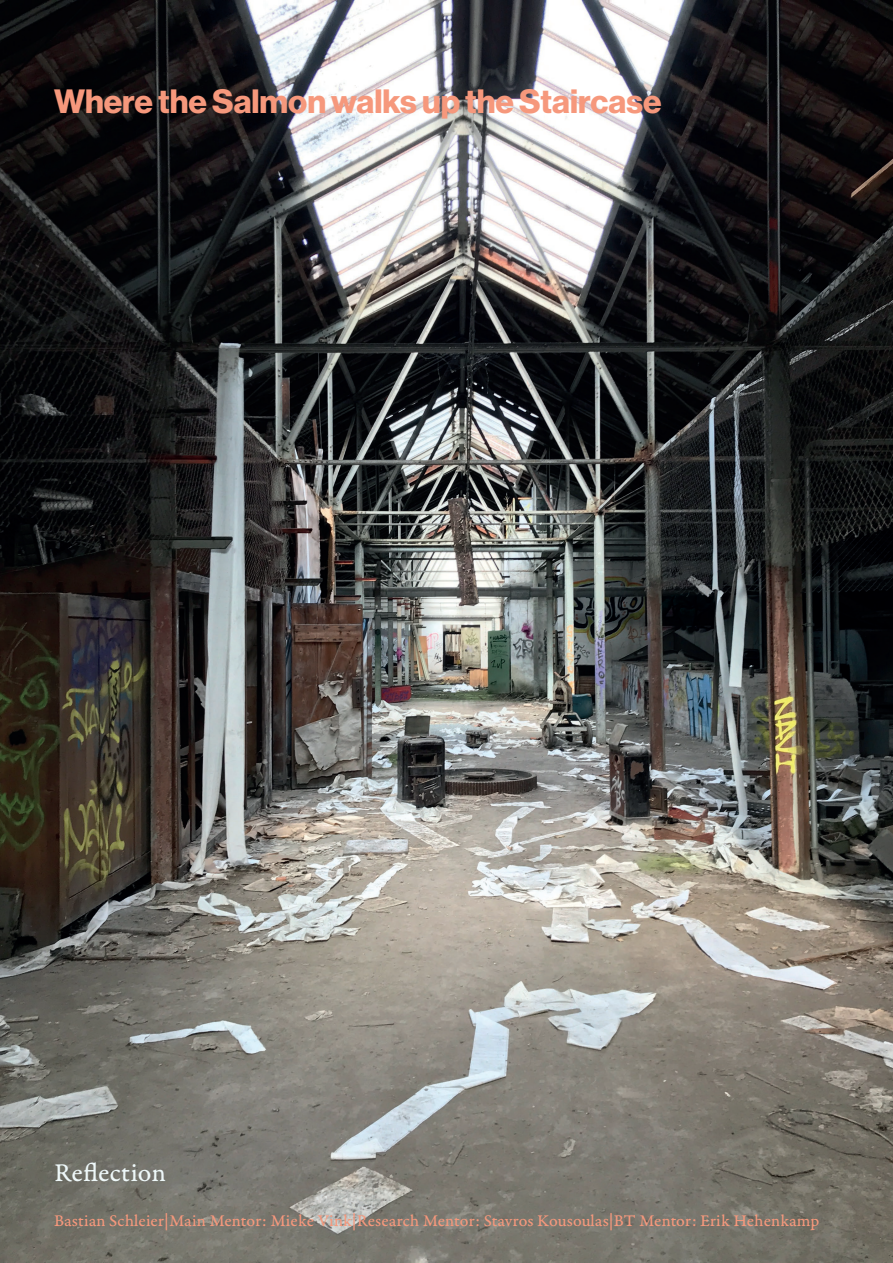
<style>
.page{position:relative;width:893px;height:1263px;background:#fff}
.page>*{position:absolute;margin:0;border:0;box-sizing:border-box;transform-origin:0 0}
.t1{font:33px "N Haas Grotesk DS Pro 75 Bd";color:#f6987c}
.t2{font:27px "Garamond Premr Pro Capt";letter-spacing:.005em;color:#eef8f9}
.t3{font:17.25px "Garamond Premr Pro Capt";color:#f6987c}
</style>
<div class="page">
<img style="left:0;top:0;width:893px;height:1263px">
<h1 class="t1" style="left:54px;top:82px;width:609px">Where the Salmon walks up the Staircase</h1>
<h2 class="t2" style="left:54px;top:1156px;width:113px">Reflection</h2>
<p class="t3" style="left:54px;top:1210px;width:767px">Bastian Schleier|Main Mentor: Mieke Vink|Research Mentor: Stavros Kousoulas|BT Mentor: Erik Hehenkamp</p>
</div>
